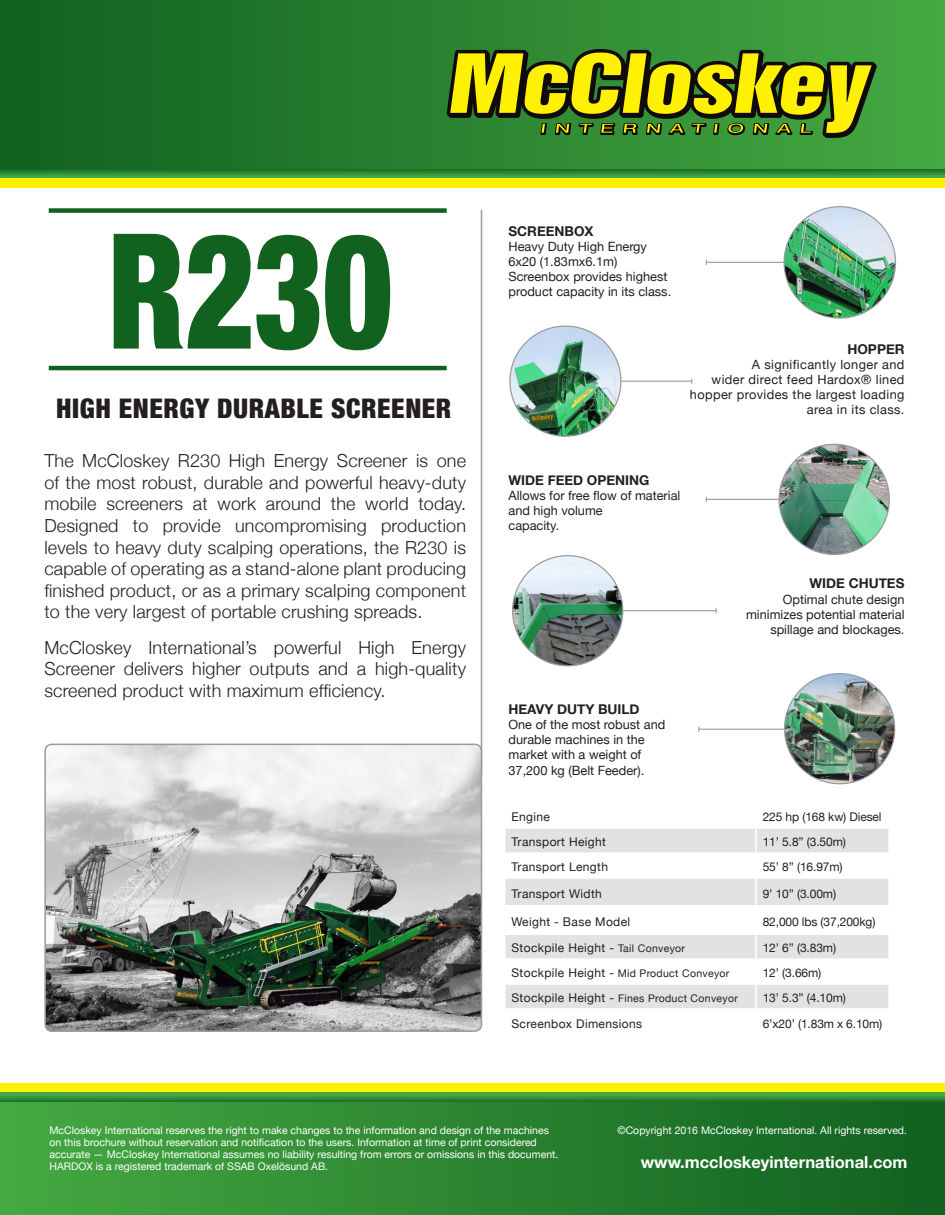
<style>
.page{position:relative;width:945px;height:1215px;background:#fff}
.page>*{position:absolute;margin:0;border:0;box-sizing:border-box;transform-origin:0 0}
.Model_number{font:900 condensed 160.65px "Helvetica Neue";color:#11611f;scale:.84 1}
.Model_name{font:900 condensed 27px "Helvetica Neue";letter-spacing:.02em;color:#231f20}
.Model_description{font:300 18px/21.6px "Helvetica Neue";letter-spacing:.01em;color:#231f20;text-align:justify}
.Disclaimer{font:700 16.5px "Helvetica Neue";color:#fff}
.Model_description-2{font:700 13.5px "Helvetica Neue";color:#231f20}
.Model_description-3{font:12.75px "Helvetica Neue";color:#231f20}
.Model_description-4{font:12.75px/15px "Helvetica Neue";letter-spacing:.03em;color:#231f20;text-align:right}
.Specs__numbers{font:12px "Helvetica Neue";letter-spacing:.03em;color:#231f20}
.Specs__numbers-2{font:12px "Helvetica Neue";letter-spacing:-.01em;color:#231f20}
.Disclaimer-2{font:10.5px/12px "Helvetica Neue";color:#fff}
.Specs__numbers-3{font:10.5px "Helvetica Neue";letter-spacing:.03em;color:#231f20}
.s1{font-size:10.5px}
.s2{font-size:12px}
</style>
<div class="page">
<hr style="left:481px;top:210px;width:1px;height:564px;background:#999b9e">
<div style="left:0;top:178px;width:945px;height:10px;background:#fff101"></div>
<svg style="left:0;top:168px;width:945px;height:10px;background:#308c35"></svg>
<div style="left:0;top:0;width:945px;height:168px;background:linear-gradient(to right,#106020,#46a943)"></div>
<svg style="left:447px;top:49px;width:430px;height:89px;background:#7d9215"></svg>
<div style="left:0;top:1083px;width:944px;height:10px;background:#fff101"></div>
<svg style="left:0;top:1093px;width:944px;height:9px;background:#349237"></svg>
<div style="left:0;top:1102px;width:944px;height:113px;background:linear-gradient(to right,#46a943,#116020)"></div>
<hr style="left:706px;top:262px;width:89px;height:1px;background:#999b9e">
<img style="left:784px;top:207px;width:111px;height:111px;border-radius:54px">
<hr style="left:609px;top:381px;width:83px;height:1px;background:#999b9e">
<img style="left:511px;top:327px;width:109px;height:109px">
<hr style="left:706px;top:499px;width:84px;height:1px;background:#999b9e">
<img style="left:779px;top:444px;width:110px;height:110px;border-radius:55px">
<hr style="left:611px;top:610px;width:105px;height:1px;background:#999b9e">
<img style="left:513px;top:556px;width:110px;height:110px;border-radius:55px">
<hr style="left:699px;top:729px;width:91px;height:1px;background:#999b9e">
<img style="left:785px;top:674px;width:110px;height:110px;border-radius:55px">
<img style="left:45px;top:744px;width:437px;height:287px">
<div style="left:44px;top:744px;width:438px;height:288px;border:2px solid #999b9e;border-radius:7px"></div>
<div style="left:49px;top:208px;width:398px;height:5px;background:#11611f"></div>
<hr style="left:49px;top:366px;width:398px;height:4px;background:#11611f">
<svg style="left:506px;top:829px;width:382px;height:179px;fill:#e1e2e4"></svg>
<hr style="left:755px;top:829px;width:2px;height:23px;background:#fff">
<hr style="left:504px;top:852px;width:252px;height:2px;background:#fff">
<hr style="left:756px;top:852px;width:134px;height:2px;background:#fff">
<hr style="left:755px;top:854px;width:2px;height:23px;background:#fff">
<hr style="left:504px;top:877px;width:252px;height:2px;background:#fff">
<hr style="left:756px;top:877px;width:134px;height:2px;background:#fff">
<hr style="left:755px;top:879px;width:2px;height:26px;background:#fff">
<hr style="left:504px;top:905px;width:252px;height:2px;background:#fff">
<hr style="left:756px;top:905px;width:134px;height:2px;background:#fff">
<hr style="left:755px;top:907px;width:2px;height:26px;background:#fff">
<hr style="left:504px;top:933px;width:252px;height:2px;background:#fff">
<hr style="left:756px;top:933px;width:134px;height:2px;background:#fff">
<hr style="left:755px;top:935px;width:2px;height:23px;background:#fff">
<hr style="left:504px;top:958px;width:252px;height:2px;background:#fff">
<hr style="left:756px;top:958px;width:134px;height:2px;background:#fff">
<hr style="left:755px;top:960px;width:2px;height:23px;background:#fff">
<hr style="left:504px;top:983px;width:252px;height:2px;background:#fff">
<hr style="left:756px;top:983px;width:134px;height:2px;background:#fff">
<hr style="left:755px;top:985px;width:2px;height:23px;background:#fff">
<p class="Model_number" style="left:108px;top:192px;width:341px">R230</p>
<p class="Model_name" style="left:56px;top:391px;width:397px">HIGH ENERGY DURABLE SCREENER</p>
<p class="Model_description" style="left:44px;top:450px;width:423px">The McCloskey R230 High Energy Screener is one of the most robust, durable and powerful heavy-duty mobile screeners at work around the world today.<br>Designed to provide uncompromising production levels to heavy duty scalping operations, the R230 is capable of operating as a stand-alone plant producing finished product, or as a primary scalping component to the very largest of portable crushing spreads.</p>
<p class="Model_description" style="left:44px;top:636px;width:423px">McCloskey International’s powerful High Energy Screener delivers higher outputs and a high-quality screened product with maximum efficiency.</p>
<p class="Model_description-2" style="left:508px;top:223px;width:87px">SCREENBOX</p>
<p class="Model_description-3" style="left:508px;top:239px;width:140px">Heavy Duty High Energy</p>
<p class="Model_description-3" style="left:508px;top:254px;width:110px">6x20 (1.83mx6.1m)</p>
<p class="Model_description-3" style="left:508px;top:269px;width:160px">Screenbox provides highest</p>
<p class="Model_description-3" style="left:508px;top:284px;width:164px">product capacity in its class.</p>
<p class="Model_description-2" style="left:847px;top:341px;width:59px">HOPPER</p>
<p class="Model_description-4" style="left:752px;top:356px;width:154px">A significantly longer and</p>
<p class="Model_description-4" style="left:712px;top:371px;width:194px">wider direct feed Hardox® lined</p>
<p class="Model_description-4" style="left:690px;top:386px;width:216px">hopper provides the largest loading area in its class.</p>
<p class="Model_description-2" style="left:508px;top:471px;width:142px">WIDE FEED OPENING</p>
<p class="Model_description-3" style="left:508px;top:488px;width:173px">Allows for free flow of material</p>
<p class="Model_description-3" style="left:508px;top:503px;width:96px">and high volume</p>
<p class="Model_description-3" style="left:508px;top:518px;width:52px">capacity.</p>
<p class="Model_description-2" style="left:810px;top:575px;width:96px">WIDE CHUTES</p>
<p class="Model_description-3" style="left:783px;top:592px;width:123px">Optimal chute design</p>
<p class="Model_description-3" style="left:746px;top:607px;width:160px">minimizes potential material</p>
<p class="Model_description-3" style="left:770px;top:622px;width:136px">spillage and blockages.</p>
<p class="Model_description-2" style="left:508px;top:700px;width:133px">HEAVY DUTY BUILD</p>
<p class="Model_description-3" style="left:508px;top:717px;width:158px">One of the most robust and</p>
<p class="Model_description-3" style="left:508px;top:732px;width:138px">durable machines in the</p>
<p class="Model_description-3" style="left:508px;top:747px;width:134px">market with a weight of</p>
<p class="Model_description-3" style="left:508px;top:763px;width:137px">37,200 kg (Belt Feeder).</p>
<p class="Specs__numbers" style="left:512px;top:810px;width:40px">Engine</p>
<p class="Specs__numbers-2" style="left:763px;top:810px;width:120px">225 hp (168 kw) Diesel</p>
<p class="Specs__numbers" style="left:512px;top:835px;width:96px">Transport Height</p>
<p class="Specs__numbers" style="left:763px;top:835px;width:85px">11’ 5.8” (3.50m)</p>
<p class="Specs__numbers" style="left:512px;top:860px;width:98px">Transport Length</p>
<p class="Specs__numbers" style="left:763px;top:860px;width:81px">55’ 8” (16.97m)</p>
<p class="Specs__numbers" style="left:512px;top:886px;width:92px">Transport Width</p>
<p class="Specs__numbers" style="left:763px;top:886px;width:75px">9’ 10” (3.00m)</p>
<p class="Specs__numbers" style="left:512px;top:914px;width:120px">Weight - Base Model</p>
<p class="Specs__numbers-2" style="left:763px;top:914px;width:114px">82,000 lbs (37,200kg)</p>
<p class="Specs__numbers" style="left:512px;top:941px;width:175px">Stockpile Height - <span class="s1">Tail Conveyor</span></p>
<p class="Specs__numbers" style="left:763px;top:941px;width:75px">12’ 6” (3.83m)</p>
<p class="Specs__numbers-3" style="left:512px;top:967px;width:219px"><span class="s2">Stockpile Height -</span> Mid Product Conveyor</p>
<p class="Specs__numbers" style="left:763px;top:966px;width:60px">12’ (3.66m)</p>
<p class="Specs__numbers-3" style="left:512px;top:992px;width:228px"><span class="s2">Stockpile Height -</span> Fines Product Conveyor</p>
<p class="Specs__numbers" style="left:763px;top:991px;width:85px">13’ 5.3” (4.10m)</p>
<p class="Specs__numbers" style="left:512px;top:1017px;width:132px">Screenbox Dimensions</p>
<p class="Specs__numbers-2" style="left:763px;top:1017px;width:121px">6’x20’ (1.83m x 6.10m)</p>
<p class="Disclaimer-2" style="left:50px;top:1125px;width:510px">McCloskey International reserves the right to make changes to the information and design of the machines on this brochure without reservation and notification to the users. Information at time of print considered accurate — McCloskey International assumes no liability resulting from errors or omissions in this document.<br>HARDOX is a registered trademark of SSAB Oxelösund AB.</p>
<p class="Disclaimer-2" style="left:617px;top:1124px;width:291px">©Copyright 2016 McCloskey International. All rights reserved.</p>
<p class="Disclaimer" style="left:641px;top:1152px;width:268px">www.mccloskeyinternational.com</p>
</div>
